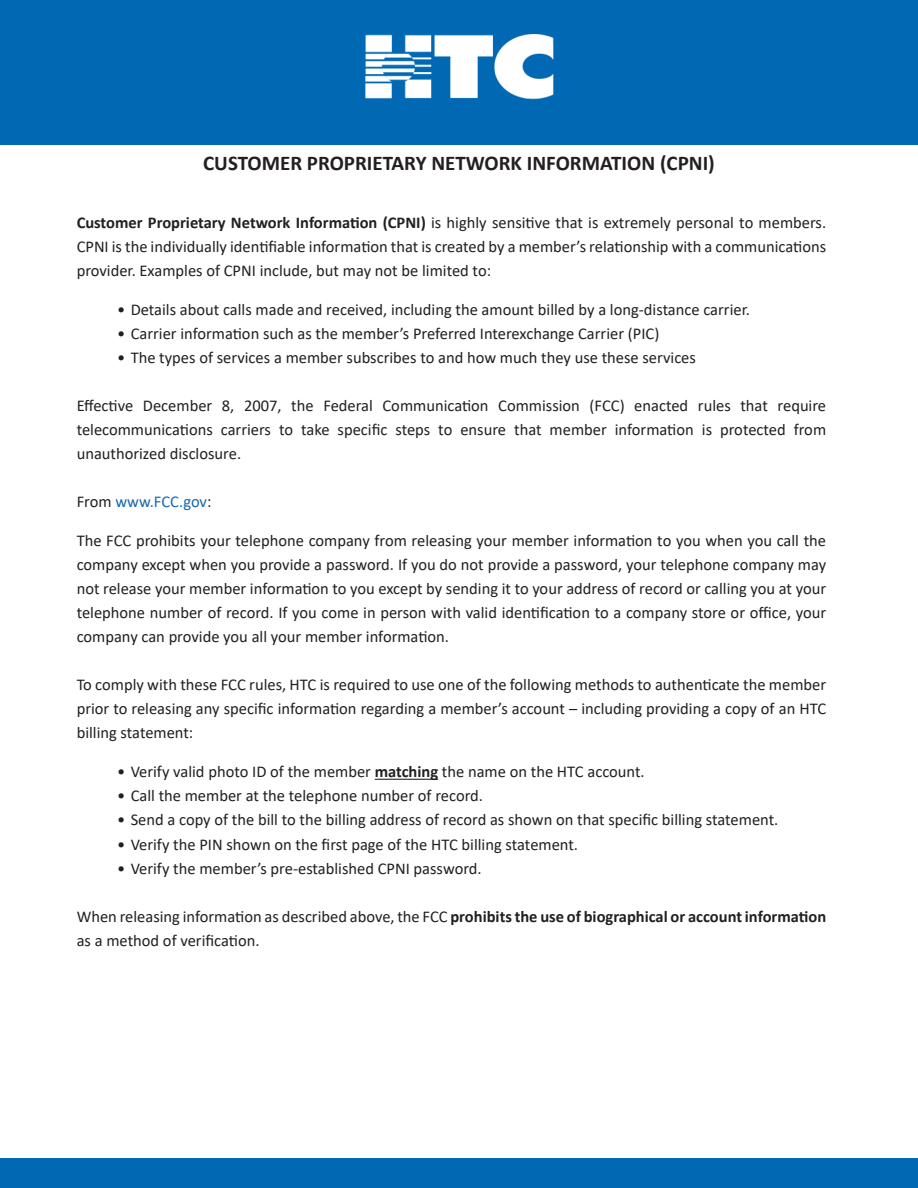
<style>
.page{position:relative;width:918px;height:1188px;background:#fff}
.page>*{position:absolute;margin:0;border:0;box-sizing:border-box;transform-origin:0 0}
.t1{font:700 21px "Calibri";color:#231f20}
.t2{font:16.5px/24px "Calibri";color:#231f20;text-align:justify}
.t3{font:16.5px "Calibri";color:#1568b2}
.s1{font-weight:700}
.s2{color:#231f20}
</style>
<div class="page">
<div style="left:0;top:0;width:918px;height:145px;background:#0168b3"></div>
<img style="left:365px;top:34px;width:189px;height:66px">
<div style="left:0;top:1159px;width:918px;height:29px;background:#0168b3"></div>
<hr style="left:375px;top:779px;width:63px;height:1px;background:#231f20">
<p class="t1" style="left:203px;top:148px;width:513px">CUSTOMER PROPRIETARY NETWORK INFORMATION (CPNI)</p>
<p class="t2" style="left:77px;top:210px;width:751px"><span class="s1">Customer Proprietary Network Information (CPNI)</span> is highly sensitive that is extremely personal to members.<br>CPNI is the individually identifiable information that is created by a member’s relationship with a communications provider. Examples of CPNI include, but may not be limited to:</p>
<p class="t2" style="left:117px;top:298px;width:634px">• Details about calls made and received, including the amount billed by a long-distance carrier.</p>
<p class="t2" style="left:117px;top:322px;width:544px">• Carrier information such as the member’s Preferred Interexchange Carrier (PIC)</p>
<p class="t2" style="left:117px;top:346px;width:580px">• The types of services a member subscribes to and how much they use these services</p>
<p class="t2" style="left:77px;top:394px;width:751px">Effective December 8, 2007, the Federal Communication Commission (FCC) enacted rules that require telecommunications carriers to take specific steps to ensure that member information is protected from unauthorized disclosure.</p>
<p class="t3" style="left:77px;top:490px;width:136px"><span class="s2">From</span> www.FCC.gov<span class="s2">:</span></p>
<p class="t2" style="left:77px;top:529px;width:751px">The FCC prohibits your telephone company from releasing your member information to you when you call the company except when you provide a password. If you do not provide a password, your telephone company may not release your member information to you except by sending it to your address of record or calling you at your telephone number of record. If you come in person with valid identification to a company store or office, your company can provide you all your member information.</p>
<p class="t2" style="left:77px;top:673px;width:751px">To comply with these FCC rules, HTC is required to use one of the following methods to authenticate the member prior to releasing any specific information regarding a member’s account – including providing a copy of an HTC billing statement:</p>
<p class="t2" style="left:117px;top:760px;width:529px">• Verify valid photo ID of the member <span class="s1">matching</span> the name on the HTC account.</p>
<p class="t2" style="left:117px;top:784px;width:367px">• Call the member at the telephone number of record.</p>
<p class="t2" style="left:117px;top:808px;width:663px">• Send a copy of the bill to the billing address of record as shown on that specific billing statement.</p>
<p class="t2" style="left:117px;top:832px;width:462px">• Verify the PIN shown on the first page of the HTC billing statement.</p>
<p class="t2" style="left:117px;top:856px;width:366px">• Verify the member’s pre-established CPNI password.</p>
<p class="t2" style="left:77px;top:904px;width:751px">When releasing information as described above, the FCC <span class="s1">prohibits the use of biographical or account information </span>as a method of verification.</p>
</div>
